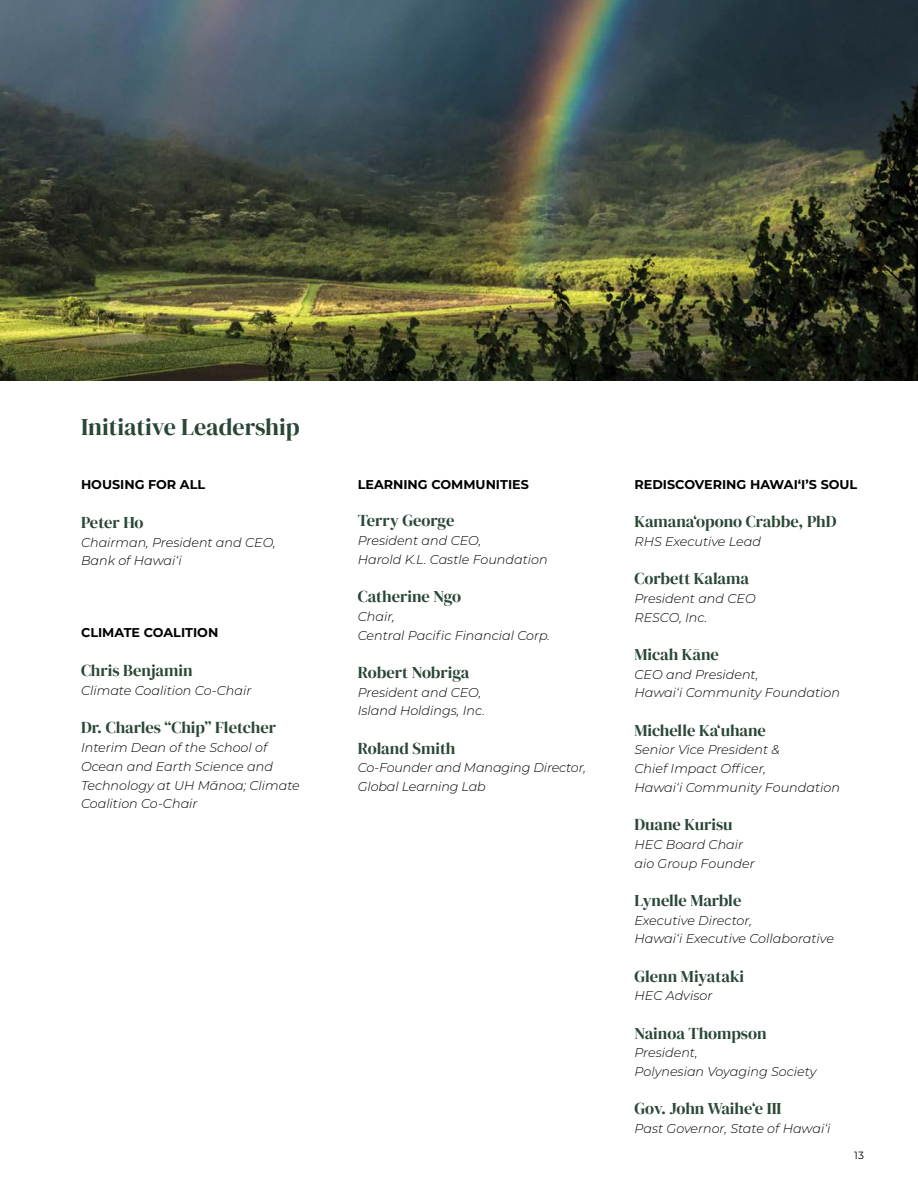
<style>
.page{position:relative;width:918px;height:1188px;background:#fff}
.page>*{position:absolute;margin:0;border:0;box-sizing:border-box;transform-origin:0 0}
.t1{font:24px "DM Serif Display";color:#2a4735}
.body{font:16.5px "DM Serif Display";color:#2a4735}
.body-2{font:italic 300 12.75px/18.8px "Montserrat";color:#000}
.body-3{font:700 12.75px "Montserrat";color:#000}
.t2{font:10.5px "Montserrat";color:#000}
</style>
<div class="page">
<img style="left:0;top:0;width:918px;height:380px">
<p class="t1" style="left:81px;top:413px;width:220px">Initiative Leadership</p>
<p class="body-3" style="left:81px;top:475px;width:126px">HOUSING FOR ALL</p>
<p class="body" style="left:81px;top:513px;width:64px">Peter Ho</p>
<p class="body-2" style="left:81px;top:532px;width:196px">Chairman, President and CEO,<br>Bank of Hawai‘i</p>
<p class="body-3" style="left:81px;top:624px;width:139px">CLIMATE COALITION</p>
<p class="body" style="left:81px;top:661px;width:113px">Chris Benjamin</p>
<p class="body-2" style="left:81px;top:681px;width:172px">Climate Coalition Co-Chair</p>
<p class="body" style="left:81px;top:718px;width:196px">Dr. Charles “Chip” Fletcher</p>
<p class="body-2" style="left:81px;top:738px;width:220px">Interim Dean of the School of<br>Ocean and Earth Science and<br>Technology at UH Mānoa; Climate<br>Coalition Co-Chair</p>
<p class="body-3" style="left:358px;top:475px;width:173px">LEARNING COMMUNITIES</p>
<p class="body" style="left:358px;top:511px;width:98px">Terry George</p>
<p class="body-2" style="left:358px;top:531px;width:125px">President and CEO,</p>
<p class="body-2" style="left:358px;top:550px;width:191px">Harold K.L. Castle Foundation</p>
<p class="body" style="left:358px;top:587px;width:105px">Catherine Ngo</p>
<p class="body-2" style="left:358px;top:607px;width:194px">Chair,<br>Central Pacific Financial Corp.</p>
<p class="body" style="left:358px;top:663px;width:113px">Robert Nobriga</p>
<p class="body-2" style="left:358px;top:682px;width:129px">President and CEO,<br>Island Holdings, Inc.</p>
<p class="body" style="left:358px;top:738px;width:99px">Roland Smith</p>
<p class="body-2" style="left:358px;top:758px;width:230px">Co-Founder and Managing Director,</p>
<p class="body-2" style="left:358px;top:777px;width:130px">Global Learning Lab</p>
<p class="body-3" style="left:635px;top:475px;width:224px">REDISCOVERING HAWAI‘I’S SOUL</p>
<p class="body" style="left:634px;top:512px;width:204px">Kamana‘opono Crabbe, PhD</p>
<p class="body-2" style="left:634px;top:532px;width:128px">RHS Executive Lead</p>
<p class="body" style="left:634px;top:569px;width:116px">Corbett Kalama</p>
<p class="body-2" style="left:634px;top:589px;width:123px">President and CEO</p>
<p class="body-2" style="left:634px;top:607px;width:74px">RESCO, Inc.</p>
<p class="body" style="left:634px;top:645px;width:86px">Micah Kāne</p>
<p class="body-2" style="left:634px;top:664px;width:125px">CEO and President,</p>
<p class="body-2" style="left:634px;top:683px;width:207px">Hawai‘i Community Foundation</p>
<p class="body" style="left:634px;top:720px;width:133px">Michelle Ka‘uhane</p>
<p class="body-2" style="left:634px;top:740px;width:147px">Senior Vice President &amp;<br>Chief Impact Officer,</p>
<p class="body-2" style="left:634px;top:778px;width:207px">Hawai‘i Community Foundation</p>
<p class="body" style="left:634px;top:815px;width:100px">Duane Kurisu</p>
<p class="body-2" style="left:634px;top:835px;width:110px">HEC Board Chair</p>
<p class="body-2" style="left:634px;top:853px;width:122px">aio Group Founder</p>
<p class="body" style="left:634px;top:891px;width:108px">Lynelle Marble</p>
<p class="body-2" style="left:634px;top:910px;width:201px">Executive Director,<br>Hawai‘i Executive Collaborative</p>
<p class="body" style="left:634px;top:966px;width:111px">Glenn Miyataki</p>
<p class="body-2" style="left:634px;top:986px;width:79px">HEC Advisor</p>
<p class="body" style="left:634px;top:1023px;width:134px">Nainoa Thompson</p>
<p class="body-2" style="left:634px;top:1043px;width:183px">President,<br>Polynesian Voyaging Society</p>
<p class="body" style="left:634px;top:1099px;width:149px">Gov. John Waihe‘e III</p>
<p class="body-2" style="left:634px;top:1119px;width:198px">Past Governor, State of Hawai‘i</p>
<p class="t2" style="left:854px;top:1148px;width:11px">13</p>
</div>
